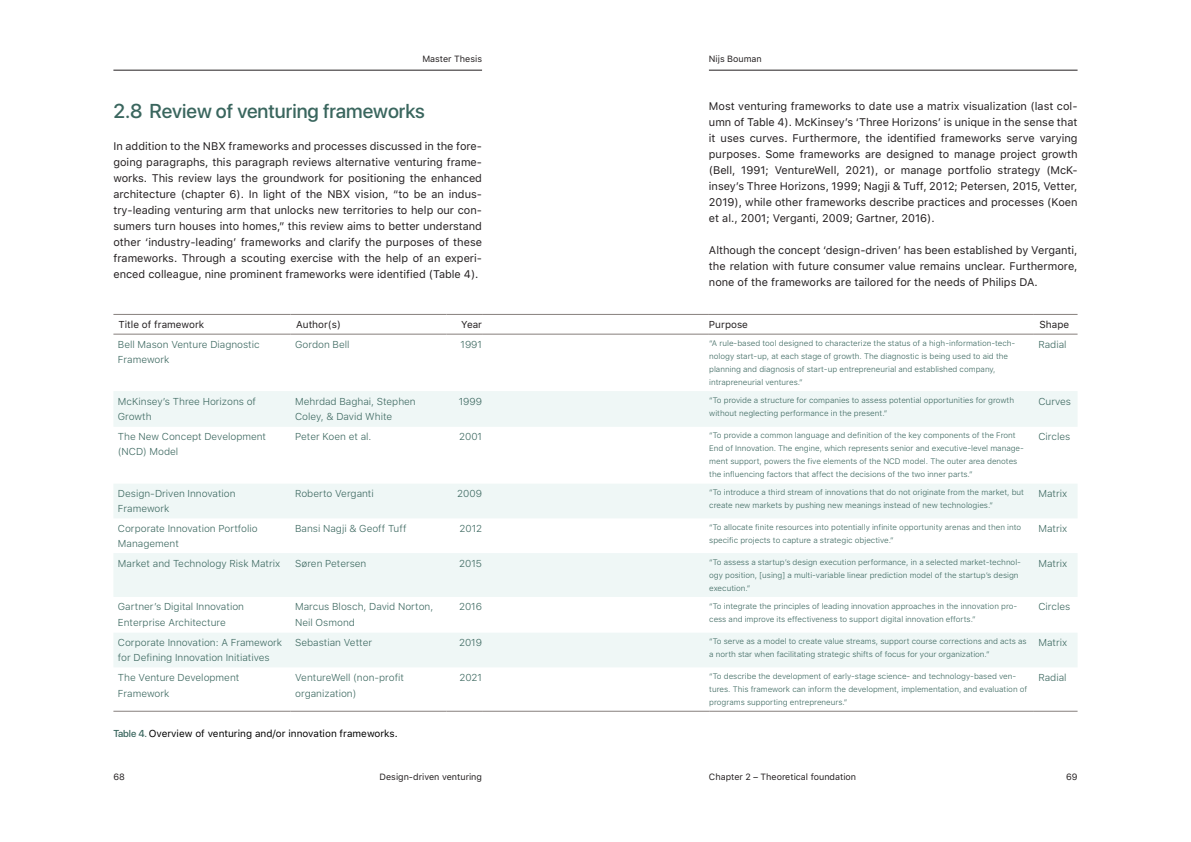
<style>
.page{position:relative;width:1191px;height:842px;background:#fff}
.page>*{position:absolute;margin:0;border:0;box-sizing:border-box;transform-origin:0 0}
.t1{font:500 20px "SF Pro Display";color:#3a665e}
.t2{font:11px/16px "SF Pro Text";color:#231f20;text-align:justify}
.t3{font:300 10px/15px "SF Pro Text";color:#3a665e}
.t4{font:10px "SF Pro Text";color:#000}
.t5{font:10px "SF Pro Text";color:#231f20}
.t6{font:9px "SF Pro Text";color:#231f20}
.t7{font:300 8px/13px "SF Pro Text";color:#3a665e}
.s1{font-family:"SF Pro Display";font-weight:500;color:#3a665e}
</style>
<div class="page">
<hr style="left:113px;top:70px;width:369px;height:1px;background:#231f20">
<hr style="left:709px;top:70px;width:368px;height:1px;background:#231f20">
<hr style="left:113px;top:314px;width:178px;height:1px;background:#867f7c">
<hr style="left:291px;top:314px;width:155px;height:1px;background:#867f7c">
<hr style="left:446px;top:314px;width:36px;height:1px;background:#867f7c">
<hr style="left:482px;top:314px;width:227px;height:1px;background:#867f7c">
<hr style="left:709px;top:314px;width:325px;height:1px;background:#867f7c">
<hr style="left:1034px;top:314px;width:43px;height:1px;background:#867f7c">
<hr style="left:113px;top:334px;width:178px;height:1px;background:#867f7c">
<hr style="left:291px;top:334px;width:155px;height:1px;background:#867f7c">
<hr style="left:446px;top:334px;width:36px;height:1px;background:#867f7c">
<hr style="left:482px;top:334px;width:227px;height:1px;background:#867f7c">
<hr style="left:709px;top:334px;width:325px;height:1px;background:#867f7c">
<hr style="left:1034px;top:334px;width:43px;height:1px;background:#867f7c">
<svg style="left:114px;top:391px;width:963px;height:276px;fill:#eff7f6"></svg>
<hr style="left:113px;top:711px;width:178px;height:1px;background:#867f7c">
<hr style="left:291px;top:711px;width:155px;height:1px;background:#867f7c">
<hr style="left:446px;top:711px;width:36px;height:1px;background:#867f7c">
<hr style="left:482px;top:711px;width:227px;height:1px;background:#867f7c">
<hr style="left:709px;top:711px;width:325px;height:1px;background:#867f7c">
<hr style="left:1034px;top:711px;width:43px;height:1px;background:#867f7c">
<p class="t6" style="left:422px;top:53px;width:61px">Master Thesis</p>
<p class="t6" style="left:709px;top:53px;width:54px">Nijs Bouman</p>
<p class="t2" style="left:709px;top:97px;width:370px">Most venturing frameworks to date use a matrix visualization (last col&shy;umn of Table 4). McKinsey’s ‘Three Horizons’ is unique in the sense that it uses curves. Furthermore, the identified frameworks serve varying purposes. Some frameworks are designed to manage project growth (Bell, 1991; VentureWell, 2021), or manage portfolio strategy (McK&shy;insey’s Three Horizons, 1999; Nagji &amp; Tuff, 2012; Petersen, 2015, Vetter, 2019), while other frameworks describe practices and processes (Koen et al., 2001; Verganti, 2009; Gartner, 2016).</p>
<h2 class="t2" style="left:709px;top:241px;width:370px">Although the concept ‘design-driven’ has been established by Verganti, the relation with future consumer value remains unclear. Furthermore, none of the frameworks are tailored for the needs of Philips DA.</h2>
<h1 class="t1" style="left:113px;top:97px;width:313px">2.8 Review of venturing frameworks</h1>
<p class="t2" style="left:113px;top:138px;width:370px">In addition to the NBX frameworks and processes discussed in the fore&shy;going paragraphs, this paragraph reviews alternative venturing frame&shy;works. This review lays the groundwork for positioning the enhanced architecture (chapter 6). In light of the NBX vision, “to be an indus&shy;try-leading venturing arm that unlocks new territories to help our con&shy;sumers turn houses into homes,” this review aims to better understand other ‘industry-leading’ frameworks and clarify the purposes of these frameworks. Through a scouting exercise with the help of an experi&shy;enced colleague, nine prominent frameworks were identified (Table 4).</p>
<p class="t5" style="left:118px;top:317px;width:87px">Title of framework</p>
<p class="t5" style="left:296px;top:317px;width:46px">Author(s)</p>
<p class="t5" style="left:461px;top:317px;width:22px">Year</p>
<p class="t5" style="left:709px;top:317px;width:41px">Purpose</p>
<p class="t5" style="left:1039px;top:317px;width:31px">Shape</p>
<p class="t3" style="left:118px;top:337px;width:143px">Bell Mason Venture Diagnostic<br>Framework</p>
<p class="t3" style="left:295px;top:337px;width:56px">Gordon Bell</p>
<p class="t3" style="left:460px;top:337px;width:23px">1991</p>
<p class="t7" style="left:709px;top:337px;width:308px">“A rule-based tool designed to characterize the status of a high-information-tech&shy;nology start-up, at each stage of growth. The diagnostic is being used to aid the planning and diagnosis of start-up entrepreneurial and established company, intrapreneurial ventures.”</p>
<p class="t3" style="left:1038px;top:337px;width:30px">Radial</p>
<p class="t3" style="left:118px;top:394px;width:140px">McKinsey’s Three Horizons of<br>Growth</p>
<p class="t3" style="left:295px;top:394px;width:122px">Mehrdad Baghai, Stephen<br>Coley, &amp; David White</p>
<p class="t3" style="left:459px;top:394px;width:25px">1999</p>
<p class="t7" style="left:709px;top:394px;width:306px">“To provide a structure for companies to assess potential opportunities for growth without neglecting performance in the present.”</p>
<p class="t3" style="left:1038px;top:394px;width:34px">Curves</p>
<p class="t3" style="left:118px;top:430px;width:150px">The New Concept Development (NCD) Model</p>
<p class="t3" style="left:295px;top:430px;width:78px">Peter Koen et al.</p>
<p class="t3" style="left:459px;top:430px;width:24px">2001</p>
<p class="t7" style="left:709px;top:429px;width:316px">“To provide a common language and definition of the key components of the Front End of Innovation. The engine, which represents senior and executive-level manage&shy;ment support, powers the five elements of the NCD model. The outer area denotes the influencing factors that affect the decisions of the two inner parts.”</p>
<p class="t3" style="left:1038px;top:430px;width:33px">Circles</p>
<p class="t3" style="left:118px;top:486px;width:119px">Design-Driven Innovation<br>Framework</p>
<p class="t3" style="left:295px;top:486px;width:80px">Roberto Verganti</p>
<p class="t3" style="left:457px;top:486px;width:26px">2009</p>
<p class="t7" style="left:709px;top:486px;width:316px">“To introduce a third stream of innovations that do not originate from the market, but create new markets by pushing new meanings instead of new technologies.”</p>
<p class="t3" style="left:1038px;top:486px;width:30px">Matrix</p>
<p class="t3" style="left:118px;top:521px;width:141px">Corporate Innovation Portfolio<br>Management</p>
<p class="t3" style="left:295px;top:521px;width:113px">Bansi Nagji &amp; Geoff Tuff</p>
<p class="t3" style="left:459px;top:521px;width:24px">2012</p>
<p class="t7" style="left:709px;top:521px;width:313px">“To allocate finite resources into potentially infinite opportunity arenas and then into specific projects to capture a strategic objective.”</p>
<p class="t3" style="left:1038px;top:521px;width:30px">Matrix</p>
<p class="t3" style="left:118px;top:556px;width:164px">Market and Technology Risk Matrix</p>
<p class="t3" style="left:295px;top:556px;width:73px">Søren Petersen</p>
<p class="t3" style="left:459px;top:556px;width:24px">2015</p>
<p class="t7" style="left:709px;top:556px;width:313px">“To assess a startup’s design execution performance, in a selected market-technol&shy;ogy position, [using] a multi-variable linear prediction model of the startup’s design execution.”</p>
<p class="t3" style="left:1038px;top:556px;width:30px">Matrix</p>
<p class="t3" style="left:118px;top:599px;width:128px;line-height:16px">Gartner’s Digital Innovation<br>Enterprise Architecture</p>
<p class="t3" style="left:295px;top:599px;width:140px;line-height:16px">Marcus Blosch, David Norton,<br>Neil Osmond</p>
<p class="t3" style="left:459px;top:600px;width:24px">2016</p>
<p class="t7" style="left:709px;top:599px;width:310px">“To integrate the principles of leading innovation approaches in the innovation pro&shy;cess and improve its effectiveness to support digital innovation efforts.”</p>
<p class="t3" style="left:1038px;top:600px;width:33px">Circles</p>
<p class="t3" style="left:118px;top:635px;width:166px">Corporate Innovation: A Framework for Defining Innovation Initiatives</p>
<p class="t3" style="left:295px;top:635px;width:78px">Sebastian Vetter</p>
<p class="t3" style="left:459px;top:635px;width:24px">2019</p>
<p class="t7" style="left:709px;top:635px;width:319px">“To serve as a model to create value streams, support course corrections and acts as a north star when facilitating strategic shifts of focus for your organization.”</p>
<p class="t3" style="left:1038px;top:635px;width:30px">Matrix</p>
<p class="t3" style="left:118px;top:670px;width:123px;line-height:16px">The Venture Development<br>Framework</p>
<p class="t3" style="left:295px;top:670px;width:110px;line-height:16px">VentureWell (non-profit organization)</p>
<p class="t3" style="left:459px;top:670px;width:24px">2021</p>
<p class="t7" style="left:709px;top:670px;width:320px">“To describe the development of early-stage science- and technology-based ven&shy;tures. This framework can inform the development, implementation, and evaluation of programs supporting entrepreneurs.”</p>
<p class="t3" style="left:1038px;top:670px;width:30px">Radial</p>
<p class="t4" style="left:113px;top:727px;width:286px"><span class="s1">Table 4.</span> Overview of venturing and/or innovation frameworks.</p>
<p class="t6" style="left:380px;top:771px;width:104px">Design-driven venturing</p>
<p class="t6" style="left:709px;top:771px;width:149px">Chapter 2 – Theoretical foundation</p>
<p class="t6" style="left:113px;top:771px;width:13px">68</p>
<p class="t6" style="left:1066px;top:771px;width:13px">69</p>
</div>
